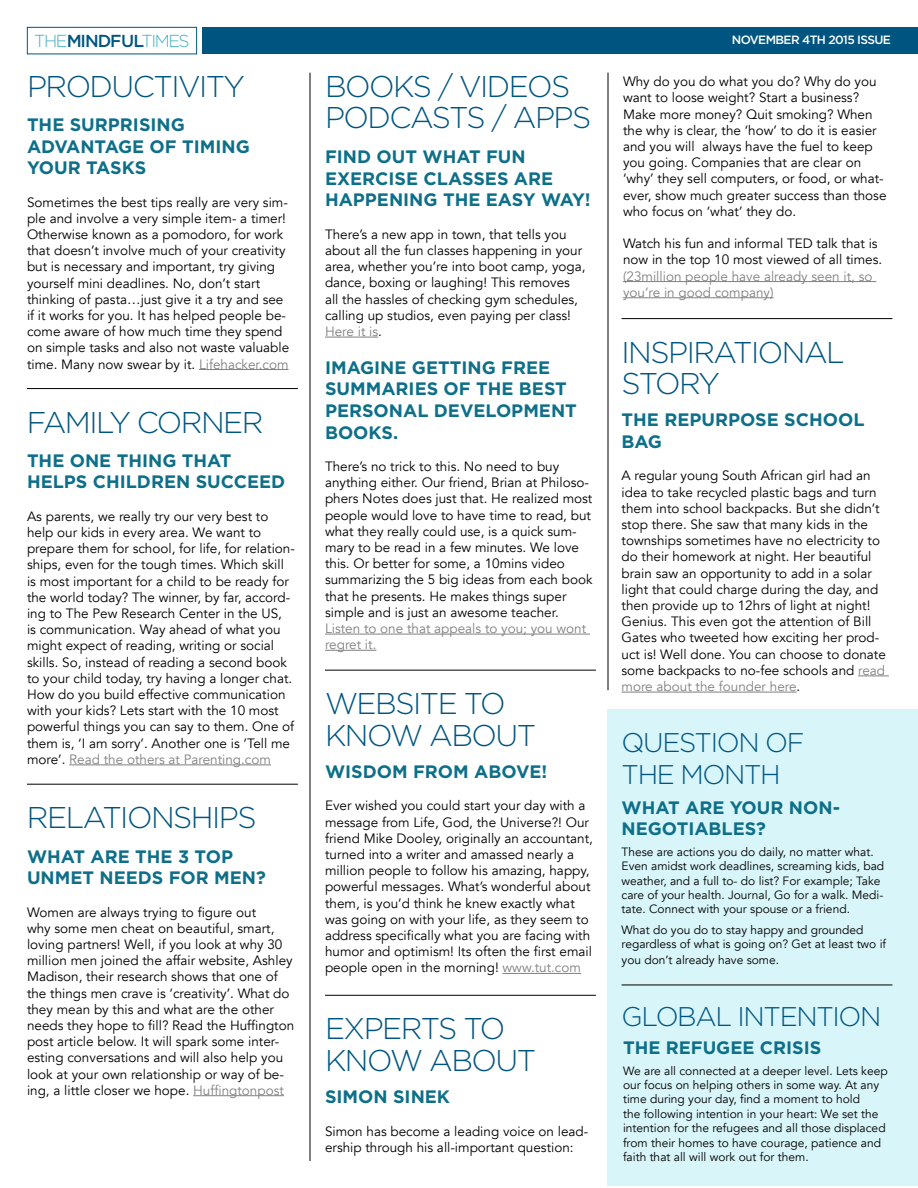
<style>
.page{position:relative;width:918px;height:1188px;background:#fff}
.page>*{position:absolute;margin:0;border:0;box-sizing:border-box;transform-origin:0 0}
.t1{font:300 30px/31.5px "Gotham";letter-spacing:-.05em;color:#005580}
.t2{font:300 27px/31.5px "Gotham";letter-spacing:-.05em;color:#005580}
.t3{font:700 18px/21.6px "Gotham";color:#0e6f89}
.t4{font:300 17.4px "Gotham";letter-spacing:-.08em;color:#41b1c2}
.t5{font:13.5px/16.2px "Avenir";color:#000}
.t6{font:13.5px/16.2px "Avenir";color:#808080}
.t7{font:12px/14.4px "Avenir";color:#000}
.t8{font:500 12px "Gotham";letter-spacing:-.05em;color:#fff}
.s1{font-weight:500;color:#005580}
.s2{color:#808080}
</style>
<div class="page">
<div style="left:608px;top:709px;width:310px;height:477px;background:#d8f5f9"></div>
<div style="left:202px;top:27px;width:716px;height:27px;background:#005580"></div>
<div style="left:27px;top:27px;width:170px;height:27px;border:1px solid #005580"></div>
<hr style="left:199px;top:369px;width:90px;height:1px;background:#808080">
<hr style="left:69px;top:765px;width:202px;height:1px;background:#808080">
<hr style="left:503px;top:973px;width:78px;height:1px;background:#808080">
<hr style="left:858px;top:676px;width:31px;height:1px;background:#808080">
<hr style="left:622px;top:692px;width:175px;height:1px;background:#808080">
<hr style="left:623px;top:281px;width:253px;height:1px;background:#808080">
<hr style="left:623px;top:297px;width:151px;height:1px;background:#808080">
<hr style="left:193px;top:1095px;width:91px;height:1px;background:#808080">
<hr style="left:325px;top:337px;width:53px;height:1px;background:#808080">
<hr style="left:325px;top:634px;width:265px;height:1px;background:#808080">
<hr style="left:325px;top:650px;width:51px;height:1px;background:#808080">
<hr style="left:310px;top:73px;width:1px;height:1088px;background:#000">
<hr style="left:27px;top:388px;width:271px;height:1px;background:#000">
<hr style="left:325px;top:670px;width:271px;height:1px;background:#000">
<hr style="left:622px;top:318px;width:270px;height:1px;background:#000">
<hr style="left:622px;top:985px;width:270px;height:1px;background:#000">
<hr style="left:325px;top:995px;width:271px;height:1px;background:#000">
<hr style="left:27px;top:784px;width:271px;height:1px;background:#000">
<hr style="left:608px;top:73px;width:1px;height:617px;background:#000">
<p class="t4" style="left:34px;top:30px;width:157px">THE<span class="s1">MINDFUL</span>TIMES</p>
<h1 class="t1" style="left:27px;top:69px;width:220px">PRODUCTIVITY</h1>
<h1 class="t1" style="left:325px;top:69px;width:268px">BOOKS / VIDEOS<br>PODCASTS / APPS</h1>
<h3 class="t3" style="left:27px;top:114px;width:224px">THE SURPRISING<br>ADVANTAGE OF TIMING<br>YOUR TASKS</h3>
<p class="t5" style="left:27px;top:194px;width:264px">Sometimes the best tips really are very sim&shy;ple and involve a very simple item- a timer!<br>Otherwise known as a pomodoro, for work that doesn’t involve much of your creativity but is necessary and important, try giving yourself mini deadlines. No, don’t start thinking of pasta…just give it a try and see if it works for you. It has helped people be&shy;come aware of how much time they spend on simple tasks and also not waste valuable time. Many now swear by it. <span class="s2">Lifehacker.com</span></p>
<h3 class="t3" style="left:325px;top:146px;width:267px">FIND OUT WHAT FUN<br>EXERCISE CLASSES ARE<br>HAPPENING THE EASY WAY!</h3>
<p class="t5" style="left:325px;top:226px;width:262px">There’s a new app in town, that tells you about all the fun classes happening in your area, whether you’re into boot camp, yoga, dance, boxing or laughing! This removes all the hassles of checking gym schedules, calling up studios, even paying per class!<br><span class="s2">Here it is</span>.</p>
<h3 class="t3" style="left:325px;top:357px;width:253px">IMAGINE GETTING FREE<br>SUMMARIES OF THE BEST<br>PERSONAL DEVELOPMENT<br>BOOKS.</h3>
<p class="t5" style="left:325px;top:459px;width:269px">There’s no trick to this. No need to buy anything either. Our friend, Brian at Philoso&shy;phers Notes does just that. He realized most people would love to have time to read, but what they really could use, is a quick sum&shy;mary to be read in a few minutes. We love this. Or better for some, a 10mins video summarizing the 5 big ideas from each book that he presents. He makes things super simple and is just an awesome teacher.</p>
<p class="t6" style="left:325px;top:621px;width:263px">Listen to one that appeals to you; you wont regret it.</p>
<h1 class="t1" style="left:27px;top:405px;width:238px">FAMILY CORNER</h1>
<h3 class="t3" style="left:27px;top:450px;width:260px">THE ONE THING THAT<br>HELPS CHILDREN SUCCEED</h3>
<p class="t5" style="left:27px;top:508px;width:269px">As parents, we really try our very best to help our kids in every area. We want to prepare them for school, for life, for relation&shy;ships, even for the tough times. Which skill is most important for a child to be ready for the world today? The winner, by far, accord&shy;ing to The Pew Research Center in the US,<br>is communication. Way ahead of what you might expect of reading, writing or social skills. So, instead of reading a second book to your child today, try having a longer chat.<br>How do you build effective communication with your kids? Lets start with the 10 most powerful things you can say to them. One of them is, ‘I am sorry’. Another one is ‘Tell me more’. <span class="s2">Read the others at Parenting.com</span></p>
<h1 class="t1" style="left:325px;top:687px;width:213px">WEBSITE TO<br>KNOW ABOUT</h1>
<h3 class="t3" style="left:325px;top:761px;width:224px">WISDOM FROM ABOVE!</h3>
<p class="t5" style="left:325px;top:798px;width:269px">Ever wished you could start your day with a message from Life, God, the Universe?! Our friend Mike Dooley, originally an accountant, turned into a writer and amassed nearly a million people to follow his amazing, happy, powerful messages. What’s wonderful about them, is you’d think he knew exactly what was going on with your life, as they seem to address specifically what you are facing with humor and optimism! Its often the first email people open in the morning! <span class="s2">www.tut.com</span></p>
<h1 class="t1" style="left:27px;top:801px;width:231px">RELATIONSHIPS</h1>
<h3 class="t3" style="left:27px;top:845px;width:240px">WHAT ARE THE 3 TOP<br>UNMET NEEDS FOR MEN?</h3>
<p class="t5" style="left:27px;top:904px;width:269px">Women are always trying to figure out<br>why some men cheat on beautiful, smart, loving partners! Well, if you look at why 30 million men joined the affair website, Ashley Madison, their research shows that one of the things men crave is ‘creativity’. What do they mean by this and what are the other needs they hope to fill? Read the Huffington post article below. It will spark some inter&shy;esting conversations and will also help you look at your own relationship or way of be&shy;ing, a little closer we hope. <span class="s2">Huffingtonpost</span></p>
<h1 class="t1" style="left:325px;top:1012px;width:213px">EXPERTS TO<br>KNOW ABOUT</h1>
<h3 class="t3" style="left:325px;top:1086px;width:127px">SIMON SINEK</h3>
<p class="t5" style="left:325px;top:1123px;width:265px">Simon has become a leading voice on lead&shy;ership through his all-important question:</p>
<p class="t8" style="left:732px;top:32px;width:161px">NOVEMBER 4TH 2015 ISSUE</p>
<p class="t5" style="left:623px;top:74px;width:265px">Why do you do what you do? Why do you want to loose weight? Start a business?<br>Make more money? Quit smoking? When the why is clear, the ‘how’ to do it is easier and you will always have the fuel to keep you going. Companies that are clear on ‘why’ they sell computers, or food, or what&shy;ever, show much greater success than those who focus on ‘what’ they do.</p>
<p class="t5" style="left:623px;top:236px;width:261px">Watch his fun and informal TED talk that is now in the top 10 most viewed of all times.</p>
<p class="t6" style="left:623px;top:268px;width:251px">(23million people have already seen it, so you’re in good company)</p>
<h1 class="t1" style="left:622px;top:336px;width:225px">INSPIRATIONAL<br>STORY</h1>
<h3 class="t3" style="left:622px;top:409px;width:244px">THE REPURPOSE SCHOOL<br>BAG</h3>
<p class="t5" style="left:622px;top:468px;width:266px">A regular young South African girl had an idea to take recycled plastic bags and turn them into school backpacks. But she didn’t stop there. She saw that many kids in the townships sometimes have no electricity to do their homework at night. Her beautiful brain saw an opportunity to add in a solar light that could charge during the day, and then provide up to 12hrs of light at night!<br>Genius. This even got the attention of Bill Gates who tweeted how exciting her prod&shy;uct is! Well done. You can choose to donate some backpacks to no-fee schools and <span class="s2">read more about the founder here</span>.</p>
<h2 class="t2" style="left:622px;top:726px;width:184px">QUESTION OF<br>THE MONTH</h2>
<h3 class="t3" style="left:622px;top:797px;width:220px">WHAT ARE YOUR NON-<br>NEGOTIABLES?</h3>
<p class="t7" style="left:622px;top:845px;width:264px">These are actions you do daily, no matter what.<br>Even amidst work deadlines, screaming kids, bad weather, and a full to- do list? For example; Take care of your health. Journal, Go for a walk. Medi&shy;tate. Connect with your spouse or a friend.</p>
<p class="t7" style="left:622px;top:923px;width:266px">What do you do to stay happy and grounded regardless of what is going on? Get at least two if</p>
<p class="t7" style="left:622px;top:953px;width:159px">you don’t already have some.</p>
<h2 class="t2" style="left:622px;top:1000px;width:261px">GLOBAL INTENTION</h2>
<h3 class="t3" style="left:623px;top:1037px;width:200px">THE REFUGEE CRISIS</h3>
<p class="t7" style="left:623px;top:1063px;width:266px">We are all connected at a deeper level. Lets keep our focus on helping others in some way. At any time during your day, find a moment to hold<br>the following intention in your heart: We set the intention for the refugees and all those displaced from their homes to have courage, patience and faith that all will work out for them.</p>
</div>
